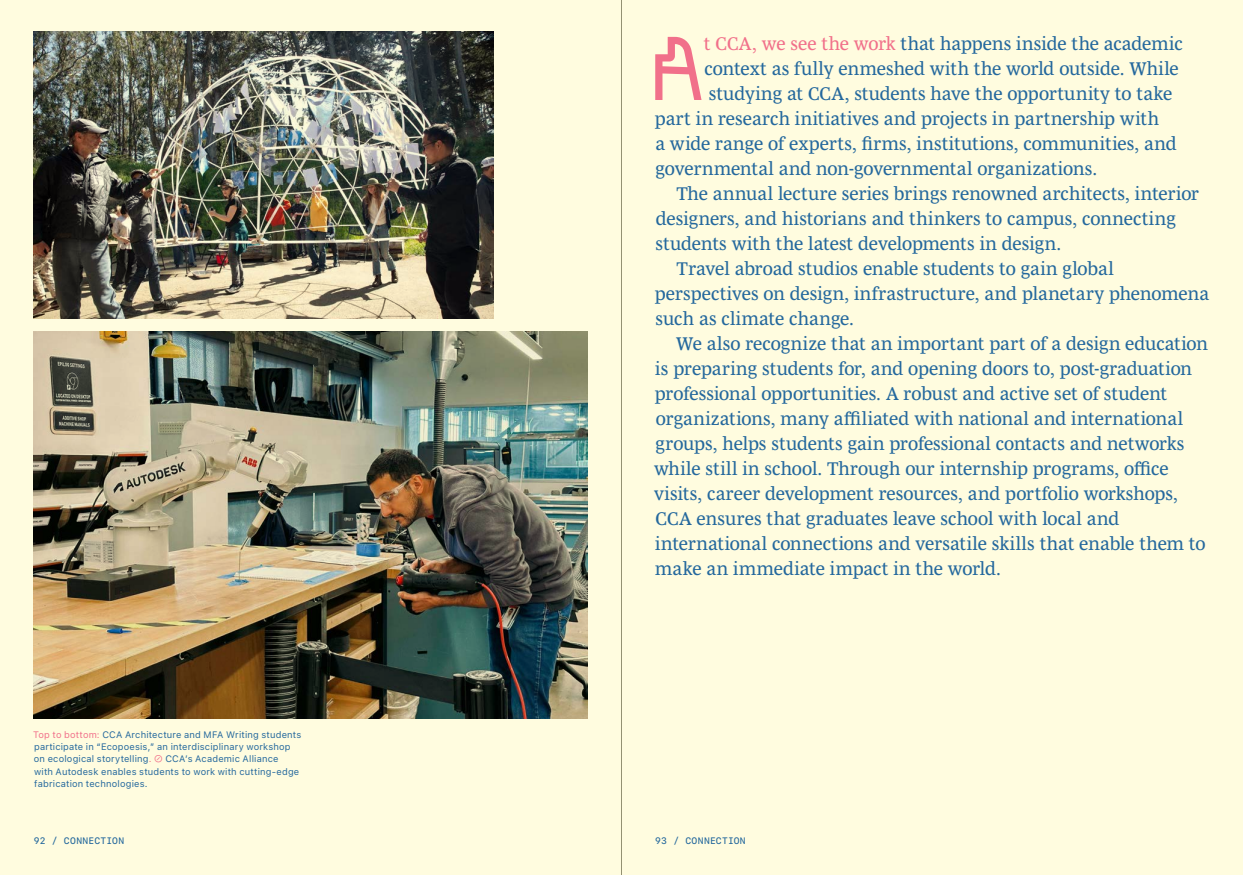
<style>
.page{position:relative;width:1243px;height:875px;background:#fff}
.page>*{position:absolute;margin:0;border:0;box-sizing:border-box;transform-origin:0 0}
.t1{font:90.12px "Dwelling I";color:#f1729e}
.t2{font:18.75px "Mencken Std Text";letter-spacing:.005em;color:#246ab4}
.t3{font:9.38px/12.5px "SF Pro Text";letter-spacing:.02em;color:#246ab4}
.t4{font:500 9.38px "SF Mono";letter-spacing:.03em;color:#246ab4}
.s1{color:#f1729e}
</style>
<div class="page">
<img style="left:0;top:0;width:621px;height:875px">
<div style="left:621px;top:0;width:621px;height:875px;background:#fffcdf"></div>
<p class="t3" style="left:33px;top:728px;width:270px"><span class="s1">Top to bottom:</span> CCA Architecture and MFA Writing students participate in “Ecopoesis,” an interdisciplinary workshop on ecological storytelling<span class="s1">. ⊘</span> CCA’s Academic Alliance<br>with Autodesk enables students to work with cutting-edge fabrication technologies.</p>
<h1 class="t1" style="left:651px;top:28px;width:53px">A</h1>
<p class="t2" style="left:704px;top:33px;width:480px"><span class="s1">t CCA, we see the work</span> that happens inside the academic</p>
<p class="t2" style="left:704px;top:58px;width:475px">context as fully enmeshed with the world outside. While</p>
<p class="t2" style="left:708px;top:83px;width:465px">studying at CCA, students have the opportunity to take</p>
<p class="t2" style="left:655px;top:108px;width:506px">part in research initiatives and projects in partnership with</p>
<p class="t2" style="left:655px;top:133px;width:523px">a wide range of experts, firms, institutions, communities, and</p>
<p class="t2" style="left:655px;top:158px;width:443px">governmental and non-governmental organizations.</p>
<p class="t2" style="left:676px;top:183px;width:524px">The annual lecture series brings renowned architects, interior</p>
<p class="t2" style="left:656px;top:208px;width:521px">designers, and historians and thinkers to campus, connecting</p>
<p class="t2" style="left:655px;top:233px;width:407px">students with the latest developments in design.</p>
<p class="t2" style="left:676px;top:258px;width:439px">Travel abroad studios enable students to gain global</p>
<p class="t2" style="left:655px;top:283px;width:555px">perspectives on design, infrastructure, and planetary phenomena</p>
<p class="t2" style="left:655px;top:308px;width:200px">such as climate change.</p>
<p class="t2" style="left:676px;top:333px;width:533px">We also recognize that an important part of a design education</p>
<p class="t2" style="left:655px;top:358px;width:538px">is preparing students for, and opening doors to, post-graduation</p>
<p class="t2" style="left:655px;top:383px;width:514px">professional opportunities. A robust and active set of student</p>
<p class="t2" style="left:656px;top:408px;width:529px">organizations, many affiliated with national and international</p>
<p class="t2" style="left:655px;top:433px;width:530px">groups, helps students gain professional contacts and networks</p>
<p class="t2" style="left:654px;top:458px;width:516px">while still in school. Through our internship programs, office</p>
<p class="t2" style="left:654px;top:483px;width:525px">visits, career development resources, and portfolio workshops,</p>
<p class="t2" style="left:655px;top:508px;width:465px">CCA ensures that graduates leave school with local and</p>
<p class="t2" style="left:655px;top:533px;width:552px">international connections and versatile skills that enable them to</p>
<p class="t2" style="left:655px;top:558px;width:347px">make an immediate impact in the world.</p>
<p class="t4" style="left:34px;top:833px;width:92px">92 / CONNECTION</p>
<p class="t4" style="left:655px;top:833px;width:92px">93 / CONNECTION</p>
</div>
